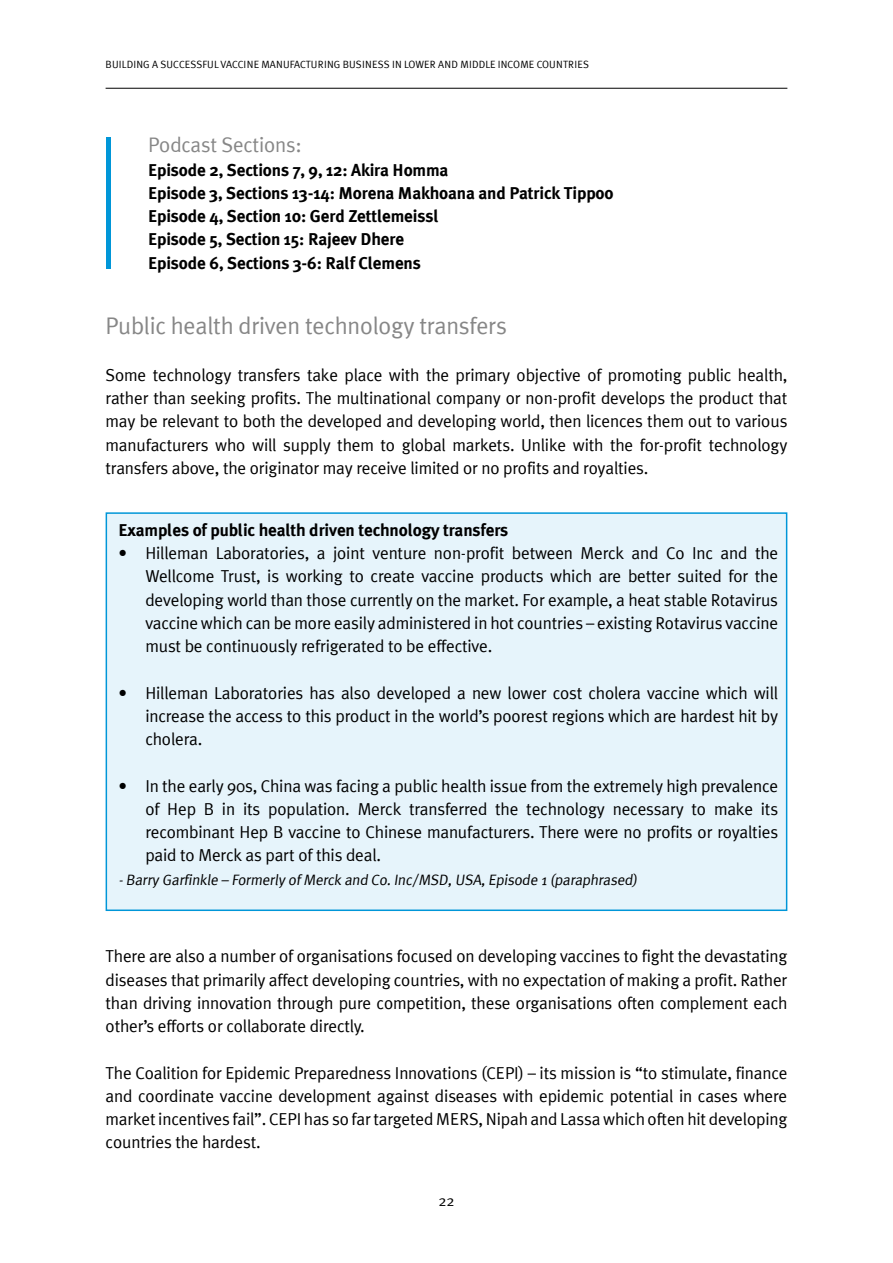
<style>
.page{position:relative;width:893px;height:1263px;background:#fff}
.page>*{position:absolute;margin:0;border:0;box-sizing:border-box;transform-origin:0 0}
.t1{font:24px "Meta Plus";letter-spacing:-.01em;color:#878787}
.t2{font:21px "Meta Plus";letter-spacing:-.01em;color:#878787}
.t3{font:17.25px/23.2px "Meta Plus";letter-spacing:-.01em;color:#000;text-align:justify}
.t4{font:700 17.25px/23.2px "Meta Plus";letter-spacing:-.01em;color:#000}
.t5{font:15px "Meta Plus";color:#000}
.t6{font:10.5px "Meta Plus";letter-spacing:.01em;color:#000}
</style>
<div class="page">
<hr style="left:106px;top:88px;width:681px;height:1px;background:#000">
<div style="left:106px;top:137px;width:5px;height:132px;background:#0096d8"></div>
<div style="left:106px;top:513px;width:681px;height:397px;background:#e6f4fb"></div>
<div style="left:106px;top:512px;width:681px;height:399px;border:2px solid #0096d8"></div>
<p class="t6" style="left:106px;top:58px;width:485px">BUILDING A SUCCESSFUL VACCINE MANUFACTURING BUSINESS IN LOWER AND MIDDLE INCOME COUNTRIES</p>
<p class="t2" style="left:148px;top:133px;width:155px">Podcast Sections:</p>
<p class="t4" style="left:148px;top:158px;width:467px">Episode 2, Sections 7, 9, 12: Akira Homma<br>Episode 3, Sections 13-14: Morena Makhoana and Patrick Tippoo Episode 4, Section 10: Gerd Zettlemeissl<br>Episode 5, Section 15: Rajeev Dhere<br>Episode 6, Sections 3-6: Ralf Clemens</p>
<h1 class="t1" style="left:106px;top:312px;width:403px">Public health driven technology transfers</h1>
<p class="t3" style="left:106px;top:363px;width:683px">Some technology transfers take place with the primary objective of promoting public health, rather than seeking profits. The multinational company or non-profit develops the product that may be relevant to both the developed and developing world, then licences them out to various manufacturers who will supply them to global markets. Unlike with the for-profit technology transfers above, the originator may receive limited or no profits and royalties.</p>
<p class="t4" style="left:118px;top:518px;width:391px">Examples of public health driven technology transfers</p>
<p class="t3" style="left:145px;top:541px;width:634px;text-indent:-27px">• Hilleman Laboratories, a joint venture non-profit between Merck and Co Inc and the Wellcome Trust, is working to create vaccine products which are better suited for the developing world than those currently on the market. For example, a heat stable Rotavirus vaccine which can be more easily administered in hot countries – existing Rotavirus vaccine must be continuously refrigerated to be effective.</p>
<p class="t3" style="left:145px;top:681px;width:634px;text-indent:-27px">• Hilleman Laboratories has also developed a new lower cost cholera vaccine which will increase the access to this product in the world’s poorest regions which are hardest hit by cholera.</p>
<p class="t3" style="left:145px;top:774px;width:634px;text-indent:-27px">• In the early 90s, China was facing a public health issue from the extremely high prevalence of Hep B in its population. Merck transferred the technology necessary to make its recombinant Hep B vaccine to Chinese manufacturers. There were no profits or royalties paid to Merck as part of this deal.</p>
<p class="t5" style="left:118px;top:871px;width:520px">-Barry Garfinkle – Formerly of Merck and Co.Inc/MSD,USA,Episode 1 (paraphrased)</p>
<p class="t3" style="left:106px;top:944px;width:683px">There are also a number of organisations focused on developing vaccines to fight the devastating diseases that primarily affect developing countries, with no expectation of making a profit. Rather than driving innovation through pure competition, these organisations often complement each other’s efforts or collaborate directly.</p>
<p class="t3" style="left:106px;top:1061px;width:683px">The Coalition for Epidemic Preparedness Innovations (CEPI) – its mission is “to stimulate, finance and coordinate vaccine development against diseases with epidemic potential in cases where market incentives fail”. CEPI has so far targeted MERS, Nipah and Lassa which often hit developing countries the hardest.</p>
<p class="t5" style="left:438px;top:1192px;width:18px">22</p>
</div>
